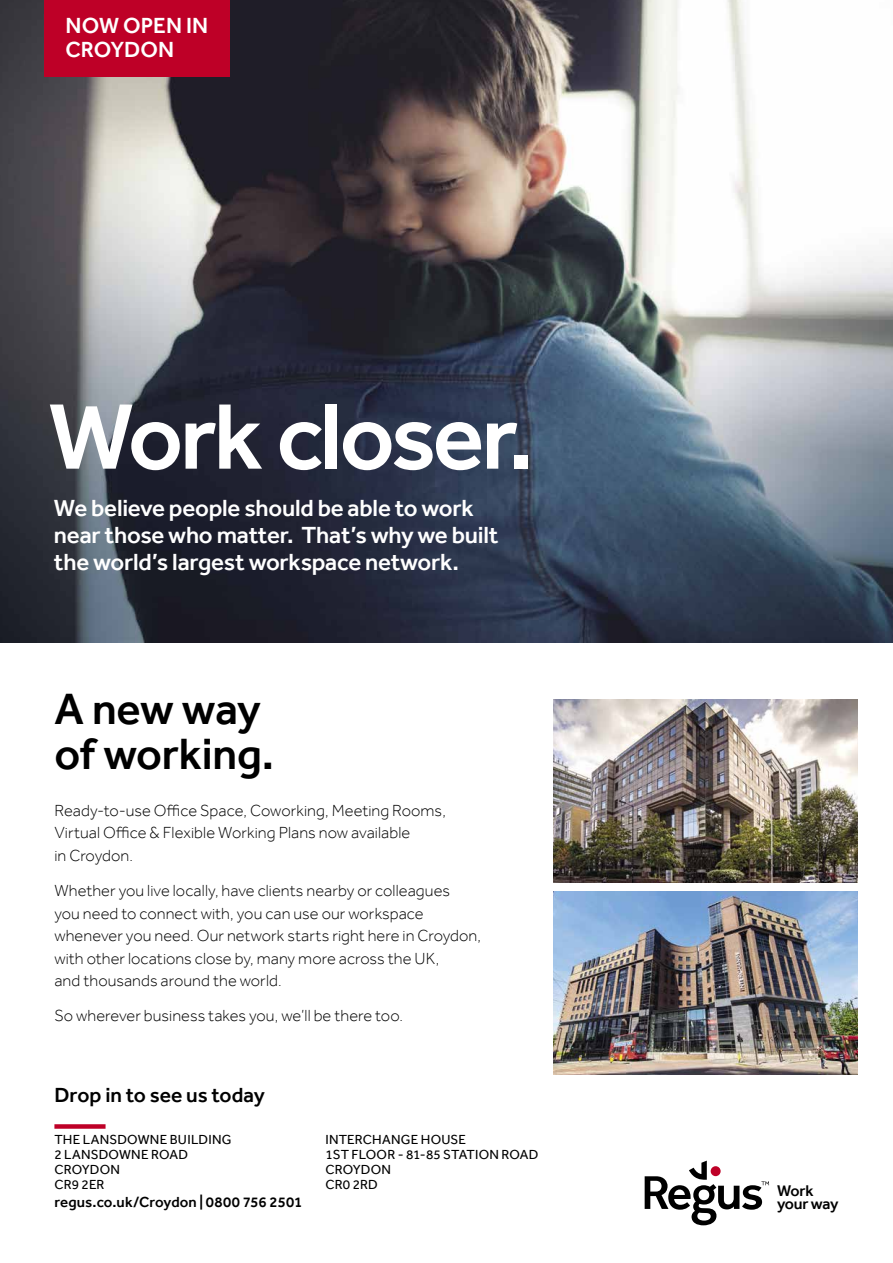
<style>
.page{position:relative;width:893px;height:1263px;background:#fff}
.page>*{position:absolute;margin:0;border:0;box-sizing:border-box;transform-origin:0 0}
.t1{font:500 96.15px "Effra";letter-spacing:-.035em;color:#fff}
.t2{font:500 45px/45px "Effra";letter-spacing:-.005em;color:#000}
.t3{font:500 24px/27px "Effra";letter-spacing:-.01em;color:#fff}
.t4{font:500 22.5px/24px "Effra";color:#fff}
.t5{font:500 21px "Effra";letter-spacing:-.005em;color:#000}
.t6{font:300 16.5px/22.5px "Effra";letter-spacing:.005em;color:#000}
.t7{font:500 15.9px/12.3px "Effra";letter-spacing:-.015em;color:#000}
.t8{font:500 15px "Effra";letter-spacing:.005em;color:#000}
.t9{font:13.5px/15px "Effra";letter-spacing:.015em;color:#000}
</style>
<div class="page">
<img style="left:553px;top:892px;width:305px;height:183px">
<img style="left:0;top:0;width:893px;height:642px">
<div style="left:44px;top:0;width:186px;height:77px;background:#be0027"></div>
<svg style="left:645px;top:1160px;width:124px;height:65px"></svg>
<div style="left:54px;top:1124px;width:52px;height:5px;background:#be0027"></div>
<img style="left:553px;top:700px;width:305px;height:183px">
<h3 class="t4" style="left:61px;top:13px;width:154px">NOW OPEN<br>IN [LOCATION]</h3>
<h3 class="t4" style="left:66px;top:13px;width:144px">NOW OPEN IN<br>CROYDON</h3>
<h1 class="t1" style="left:48px;top:379px;width:487px">Work closer.</h1>
<h3 class="t3" style="left:54px;top:495px;width:446px">We believe people should be able to work near those who matter. That’s why we built the world’s largest workspace network.</h3>
<h2 class="t2" style="left:54px;top:686px;width:221px">A new way of working.</h2>
<p class="t6" style="left:54px;top:799px;width:393px">Ready-to-use Office Space, Coworking, Meeting Rooms,<br>Virtual Office &amp; Flexible Working Plans now available<br>in Croydon.</p>
<p class="t6" style="left:54px;top:879px;width:428px">Whether you live locally, have clients nearby or colleagues<br>you need to connect with, you can use our workspace whenever you need. Our network starts right here in Croydon, with other locations close by, many more across the UK,<br>and thousands around the world.</p>
<p class="t6" style="left:54px;top:1004px;width:350px">So wherever business takes you, we’ll be there too.</p>
<p class="t5" style="left:54px;top:1082px;width:212px">Drop in to see us today</p>
<p class="t9" style="left:54px;top:1132px;width:179px">THE LANSDOWNE BUILDING<br>2 LANSDOWNE ROAD<br>CROYDON<br>CR9 2ER</p>
<p class="t8" style="left:54px;top:1193px;width:249px">regus.co.uk/Croydon | 0800 756 2501</p>
<p class="t9" style="left:325px;top:1132px;width:214px">INTERCHANGE HOUSE<br>1ST FLOOR - 81-85 STATION ROAD<br>CROYDON<br>CR0 2RD</p>
<p class="t7" style="left:777px;top:1185px;width:63px">Work your way</p>
</div>
